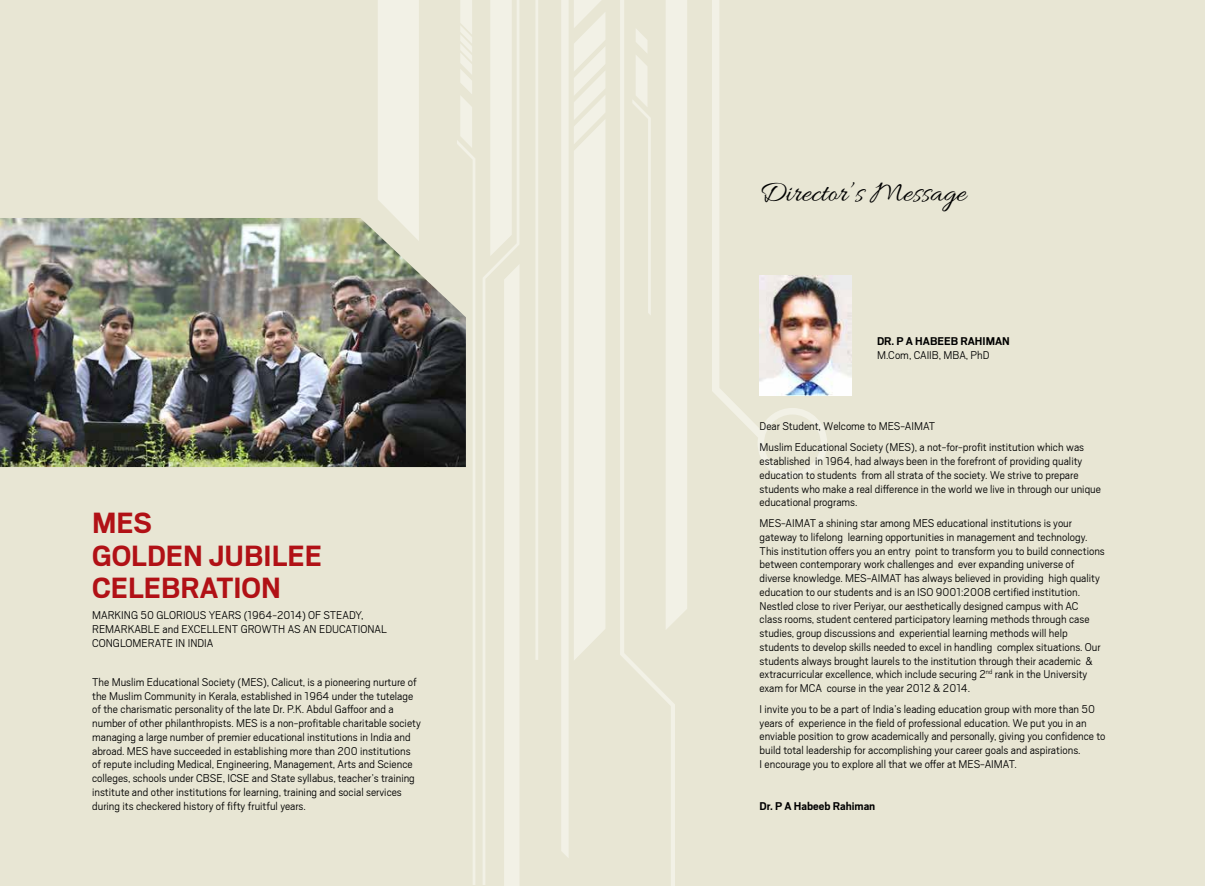
<style>
.page{position:relative;width:1205px;height:886px;background:#e8e6d4}
.page>*{position:absolute;margin:0;border:0;box-sizing:border-box;transform-origin:0 0}
.t1{font:700 32.5px/32.5px "Scout";color:#b11116}
.t2{font:30px "Allura";color:#000}
.t3{font:300 12.5px/13.8px "Scout";color:#000}
.t4{font:700 12.5px "Scout";color:#000}
.s1{font-weight:700}
</style>
<div class="page">
<svg style="left:378px;top:0;width:449px;height:886px"></svg>
<img style="left:759px;top:275px;width:93px;height:121px">
<img style="left:0;top:218px;width:466px;height:249px">
<p class="t1" style="left:92px;top:505px;width:231px">MES<br>GOLDEN JUBILEE<br>CELEBRATION</p>
<p class="t3" style="left:92px;top:608px;width:296px">MARKING 50 GLORIOUS YEARS (1964-2014) OF STEADY,<br>REMARKABLE and EXCELLENT GROWTH AS AN EDUCATIONAL<br>CONGLOMERATE IN INDIA</p>
<p class="t3" style="left:92px;top:674px;width:330px">The Muslim Educational Society (MES), Calicut, is a pioneering nurture of the Muslim Community in Kerala, established in 1964 under the tutelage of the charismatic personality of the late Dr. P.K. Abdul Gaffoor and a number of other philanthropists. MES is a non-profitable charitable society managing a large number of premier educational institutions in India and abroad. MES have succeeded in establishing more than 200 institutions of repute including Medical, Engineering, Management, Arts and Science colleges, schools under CBSE, ICSE and State syllabus, teacher’s training institute and other institutions for learning, training and social services during its checkered history of fifty fruitful years.</p>
<p class="t2" style="left:759px;top:176px;width:208px">Director’s Message</p>
<p class="t3" style="left:877px;top:333px;width:134px"><span class="s1">DR. P A HABEEB RAHIMAN<br></span>M.Com, CAIIB, MBA, PhD</p>
<p class="t3" style="left:759px;top:419px;width:177px">Dear Student, Welcome to MES-AIMAT</p>
<p class="t3" style="left:759px;top:440px;width:343px">Muslim Educational Society (MES), a not-for-profit institution which was established in 1964, had always been in the forefront of providing quality education to students from all strata of the society. We strive to prepare students who make a real difference in the world we live in through our unique educational programs.</p>
<p class="t3" style="left:759px;top:516px;width:347px">MES-AIMAT a shining star among MES educational institutions is your gateway to lifelong learning opportunities in management and technology.<br>This institution offers you an entry point to transform you to build connections between contemporary work challenges and ever expanding universe of diverse knowledge. MES-AIMAT has always believed in providing high quality education to our students and is an ISO 9001:2008 certified institution.<br>Nestled close to river Periyar, our aesthetically designed campus with AC<br>class rooms, student centered participatory learning methods through case studies, group discussions and experiential learning methods will help students to develop skills needed to excel in handling complex situations. Our students always brought laurels to the institution through their academic &amp; extracurricular excellence, which include securing 2<sup>nd</sup> rank in the University exam for MCA course in the year 2012 &amp; 2014.</p>
<p class="t3" style="left:759px;top:701px;width:347px">I invite you to be a part of India’s leading education group with more than 50 years of experience in the field of professional education. We put you in an enviable position to grow academically and personally, giving you confidence to build total leadership for accomplishing your career goals and aspirations.<br>I encourage you to explore all that we offer at MES-AIMAT.</p>
<p class="t4" style="left:759px;top:798px;width:117px">Dr. P A Habeeb Rahiman</p>
</div>
